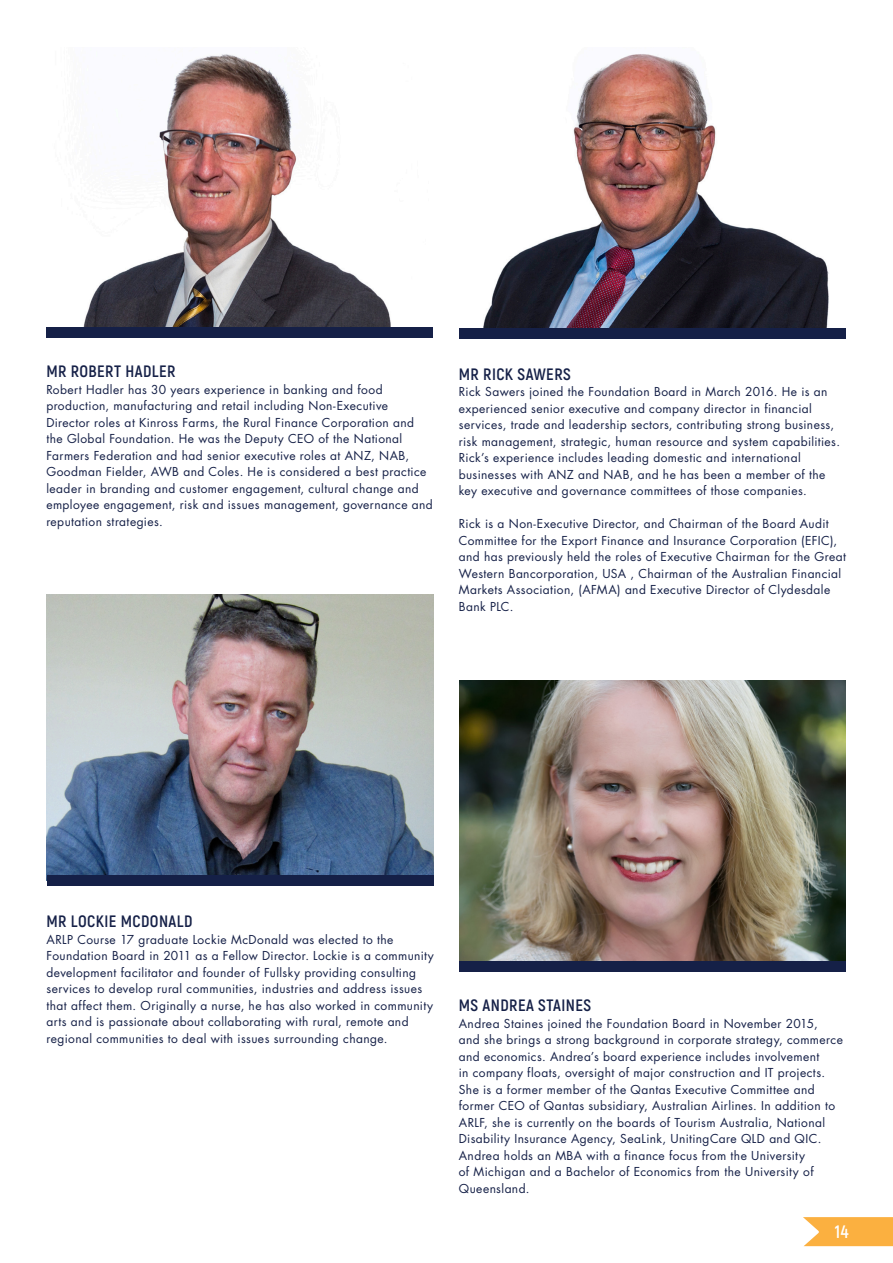
<style>
.page{position:relative;width:893px;height:1263px;background:#fff}
.page>*{position:absolute;margin:0;border:0;box-sizing:border-box;transform-origin:0 0}
.t1{font:700 18px "Akrobat";color:#fff}
.t2{font:700 16.5px "Akrobat";letter-spacing:.025em;color:#152047}
.t3{font:12px/16.5px "Futura";letter-spacing:.035em;color:#152047}
</style>
<div class="page">
<img style="left:459px;top:680px;width:387px;height:281px">
<img style="left:47px;top:595px;width:386px;height:280px">
<img style="left:83px;top:54px;width:308px;height:273px">
<img style="left:483px;top:54px;width:346px;height:274px">
<div style="left:459px;top:961px;width:387px;height:10px;background:#152047"></div>
<div style="left:47px;top:875px;width:386px;height:11px;background:#152047"></div>
<div style="left:459px;top:328px;width:387px;height:11px;background:#152047"></div>
<svg style="left:803px;top:1217px;width:90px;height:29px;background:#fbb752"></svg>
<div style="left:46px;top:327px;width:387px;height:10px;background:#152047"></div>
<p class="t2" style="left:46px;top:361px;width:131px">MR ROBERT HADLER</p>
<p class="t3" style="left:46px;top:381px;width:388px">Robert Hadler has 30 years experience in banking and food production, manufacturing and retail including Non-Executive Director roles at Kinross Farms, the Rural Finance Corporation and the Global Foundation. He was the Deputy CEO of the National Farmers Federation and had senior executive roles at ANZ, NAB, Goodman Fielder, AWB and Coles. He is considered a best practice leader in branding and customer engagement, cultural change and employee engagement, risk and issues management, governance and reputation strategies.</p>
<p class="t2" style="left:459px;top:364px;width:113px">MR RICK SAWERS</p>
<p class="t3" style="left:459px;top:383px;width:383px">Rick Sawers joined the Foundation Board in March 2016. He is an experienced senior executive and company director in financial services, trade and leadership sectors, contributing strong business, risk management, strategic, human resource and system capabilities.</p>
<p class="t3" style="left:459px;top:449px;width:368px">Rick’s experience includes leading domestic and international businesses with ANZ and NAB, and he has been a member of the key executive and governance committees of those companies.</p>
<p class="t3" style="left:459px;top:515px;width:389px">Rick is a Non-Executive Director, and Chairman of the Board Audit Committee for the Export Finance and Insurance Corporation (EFIC), and has previously held the roles of Executive Chairman for the Great Western Bancorporation, USA , Chairman of the Australian Financial Markets Association, (AFMA) and Executive Director of Clydesdale Bank PLC.</p>
<p class="t2" style="left:46px;top:911px;width:147px">MR LOCKIE MCDONALD</p>
<p class="t3" style="left:46px;top:931px;width:389px">ARLP Course 17 graduate Lockie McDonald was elected to the Foundation Board in 2011 as a Fellow Director. Lockie is a community development facilitator and founder of Fullsky providing consulting services to develop rural communities, industries and address issues that affect them. Originally a nurse, he has also worked in community arts and is passionate about collaborating with rural, remote and regional communities to deal with issues surrounding change.</p>
<p class="t2" style="left:459px;top:995px;width:134px">MS ANDREA STAINES</p>
<p class="t3" style="left:459px;top:1015px;width:386px">Andrea Staines joined the Foundation Board in November 2015,<br>and she brings a strong background in corporate strategy, commerce and economics. Andrea’s board experience includes involvement<br>in company floats, oversight of major construction and IT projects.<br>She is a former member of the Qantas Executive Committee and former CEO of Qantas subsidiary, Australian Airlines. In addition to ARLF, she is currently on the boards of Tourism Australia, National Disability Insurance Agency, SeaLink, UnitingCare QLD and QIC.<br>Andrea holds an MBA with a finance focus from the University<br>of Michigan and a Bachelor of Economics from the University of Queensland.</p>
<p class="t1" style="left:835px;top:1221px;width:15px">14</p>
</div>
